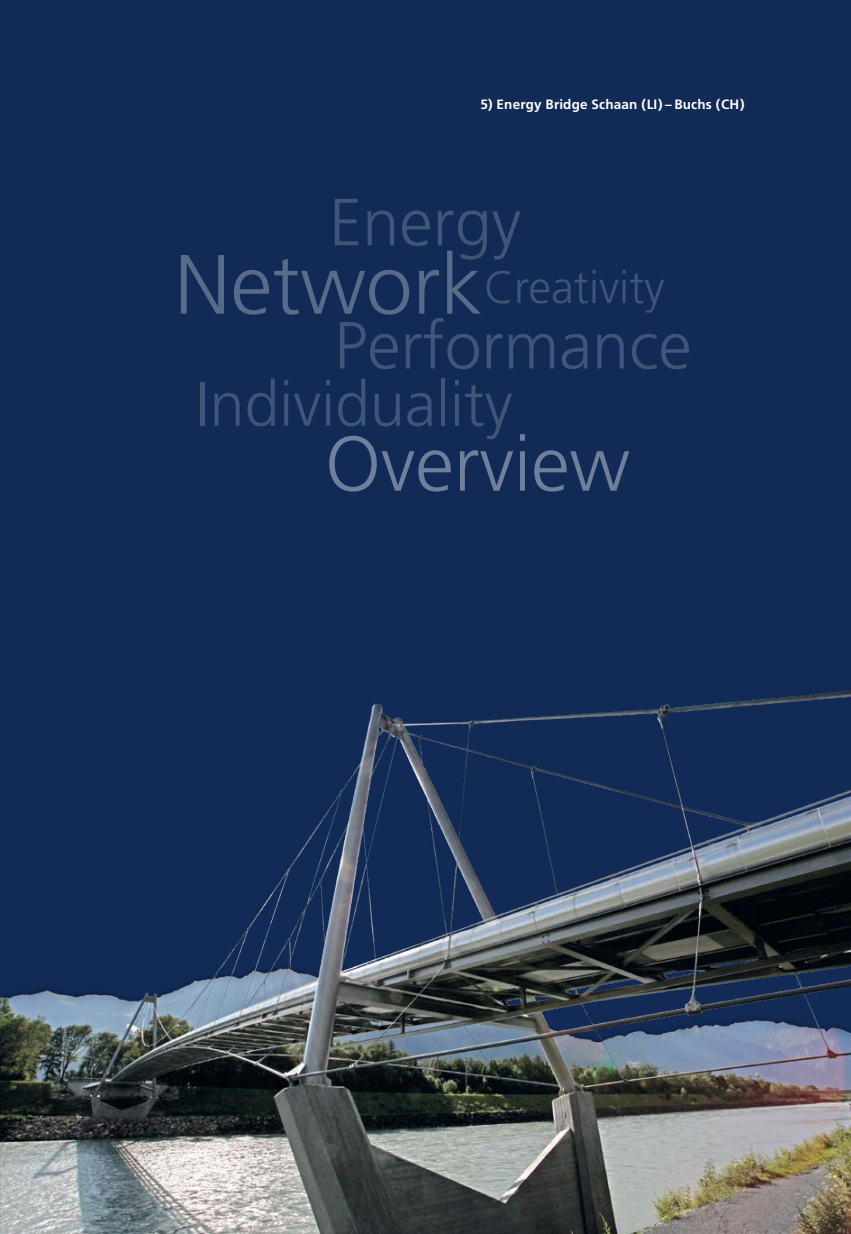
<style>
.page{position:relative;width:851px;height:1234px;background:#fff}
.page>*{position:absolute;margin:0;border:0;box-sizing:border-box;transform-origin:0 0}
.t1{font:300 84px "Frutiger LT Std";color:#586b89}
.t2{font:300 77.25px "Frutiger LT Std";color:#70809a}
.t3{font:300 66.45px "Frutiger LT Std";color:#415578}
.t4{font:300 66.3px "Frutiger LT Std";color:#415578}
.t5{font:300 62.7px "Frutiger LT Std";color:#415578}
.t6{font:300 45.3px "Frutiger LT Std";color:#415578}
._00_Lauftext{font:700 13.5px "Frutiger LT Std";letter-spacing:.01em;color:#fff}
</style>
<div class="page">
<div style="left:0;top:0;width:850px;height:1233px;background:#112b56"></div>
<img style="left:0;top:690px;width:850px;height:543px">
<p class="_00_Lauftext" style="left:480px;top:97px;width:265px">5) Energy Bridge Schaan (LI) – Buchs (CH)</p>
<p class="t3" style="left:329px;top:185px;width:194px">Energy</p>
<p class="t1" style="left:174px;top:237px;width:309px">Network</p>
<p class="t6" style="left:484px;top:261px;width:182px">Creativity</p>
<p class="t4" style="left:334px;top:308px;width:359px">Performance</p>
<p class="t5" style="left:196px;top:368px;width:318px">Individuality</p>
<p class="t2" style="left:325px;top:420px;width:306px">Overview</p>
</div>
